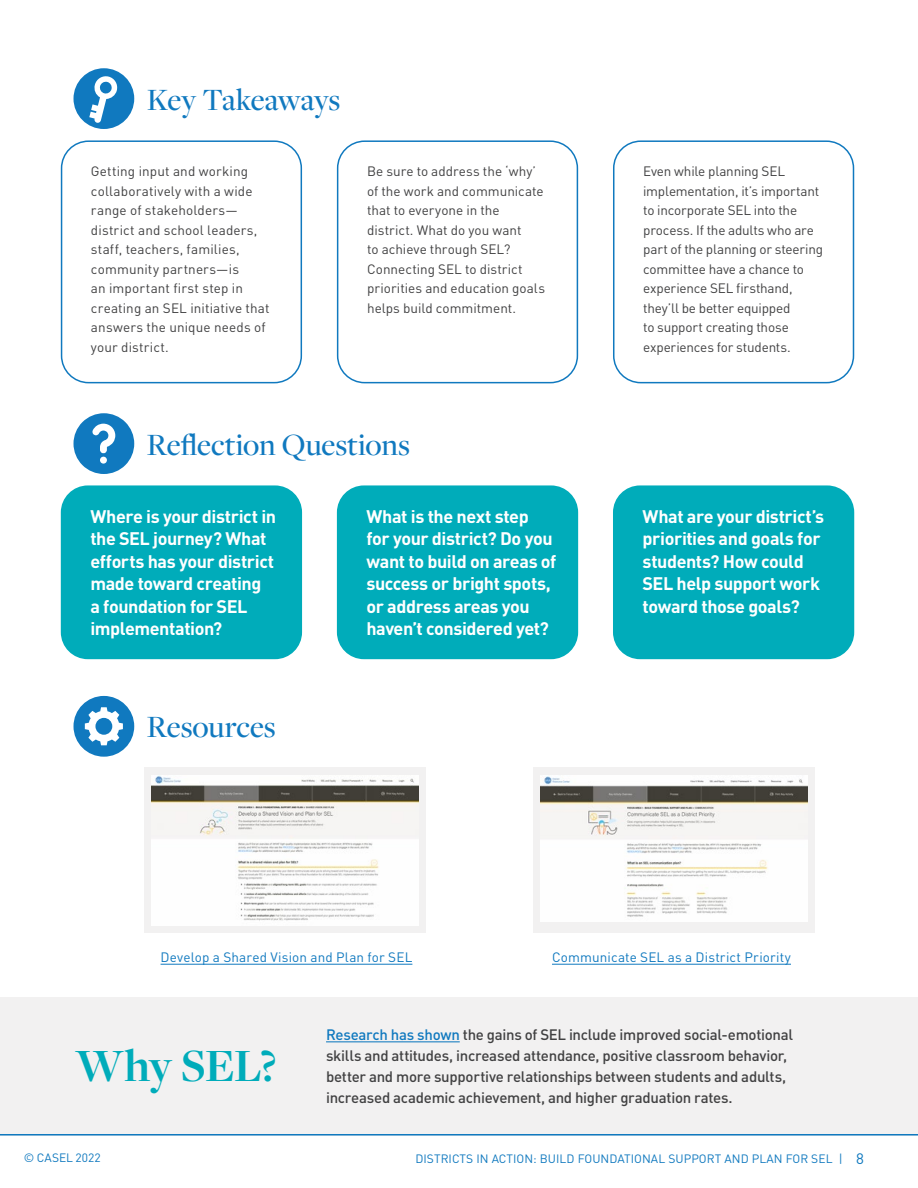
<style>
.page{position:relative;width:918px;height:1188px;background:#fff}
.page>*{position:absolute;margin:0;border:0;box-sizing:border-box;transform-origin:0 0}
.t1{font:700 48px "Freight Disp Pro";letter-spacing:-.02em;color:#00acba}
.t2{font:500 32.1px "Freight Disp Pro";letter-spacing:-.005em;color:#1079bf}
.t3{font:700 18px/22.5px "DIN";letter-spacing:-.025em;color:#fff}
.t4{font:500 15px/21px "DIN";letter-spacing:-.02em;color:#414142}
.t5{font:13.5px/19.5px "DIN";color:#414142}
.t6{font:13.5px "DIN";letter-spacing:.01em;color:#1079bf}
.t7{font:12px "DIN";letter-spacing:.005em;color:#1079bf}
.s1{color:#1079bf}
.s2{font-size:15px}
</style>
<div class="page">
<div style="left:0;top:997px;width:918px;height:139px;background:#f2f1f1"></div>
<hr style="left:161px;top:964px;width:251px;height:1px;background:#1079bf">
<hr style="left:552px;top:964px;width:239px;height:1px;background:#1079bf">
<div style="left:613px;top:140px;width:241px;height:243px;border:2px solid #1079bf;border-radius:27px"></div>
<div style="left:337px;top:140px;width:241px;height:243px;border:2px solid #1079bf;border-radius:27px"></div>
<div style="left:61px;top:140px;width:241px;height:243px;border:2px solid #1079bf;border-radius:27px"></div>
<div style="left:337px;top:485px;width:241px;height:174px;background:#00acba;border-radius:27px"></div>
<div style="left:61px;top:485px;width:241px;height:174px;background:#00acba;border-radius:27px"></div>
<div style="left:613px;top:485px;width:241px;height:174px;background:#00acba;border-radius:27px"></div>
<svg style="left:74px;top:68px;width:60px;height:61px"></svg>
<svg style="left:74px;top:413px;width:60px;height:61px"></svg>
<svg style="left:74px;top:696px;width:60px;height:61px"></svg>
<div style="left:144px;top:768px;width:281px;height:165px;background:#f2f1f1"></div>
<img style="left:151px;top:776px;width:267px;height:150px">
<div style="left:533px;top:768px;width:282px;height:165px;background:#f2f1f1"></div>
<img style="left:540px;top:776px;width:268px;height:145px">
<hr style="left:326px;top:1041px;width:134px;height:1px;background:#1079bf">
<hr style="left:0;top:1134px;width:918px;height:2px;background:#1079bf">
<h2 class="t2" style="left:147px;top:78px;width:195px">Key Takeaways</h2>
<p class="t5" style="left:91px;top:161px;width:180px">Getting input and working collaboratively with a wide range of stakeholders— district and school leaders, staff, teachers, families, community partners—is<br>an important first step in creating an SEL initiative that answers the unique needs of your district.</p>
<p class="t5" style="left:367px;top:161px;width:180px">Be sure to address the ‘why’ of the work and communicate that to everyone in the district. What do you want<br>to achieve through SEL?<br>Connecting SEL to district priorities and education goals helps build commitment.</p>
<h2 class="t2" style="left:147px;top:423px;width:265px">Reflection Questions</h2>
<p class="t5" style="left:643px;top:161px;width:182px">Even while planning SEL implementation, it’s important to incorporate SEL into the process. If the adults who are part of the planning or steering committee have a chance to experience SEL firsthand, they’ll be better equipped<br>to support creating those experiences for students.</p>
<h3 class="t3" style="left:90px;top:504px;width:187px">Where is your district in the SEL journey? What efforts has your district made toward creating<br>a foundation for SEL implementation?</h3>
<h3 class="t3" style="left:643px;top:504px;width:183px">What are your district’s priorities and goals for students? How could<br>SEL help support work toward those goals?</h3>
<h3 class="t3" style="left:367px;top:504px;width:191px">What is the next step for your district? Do you want to build on areas of success or bright spots, or address areas you haven’t considered yet?</h3>
<h2 class="t2" style="left:147px;top:706px;width:130px">Resources</h2>
<p class="t6" style="left:161px;top:949px;width:253px">Develop a Shared Vision and Plan for SEL</p>
<p class="t6" style="left:552px;top:949px;width:240px">Communicate SEL as a District Priority</p>
<h1 class="t1" style="left:76px;top:1034px;width:202px">Why SEL?</h1>
<p class="t4" style="left:326px;top:1023px;width:469px"><span class="s1">Research has shown</span> the gains of SEL include improved social-emotional skills and attitudes, increased attendance, positive classroom behavior, better and more supportive relationships between students and adults,</p>
<p class="t4" style="left:326px;top:1086px;width:408px">increased academic achievement, and higher graduation rates.</p>
<p class="t7" style="left:24px;top:1150px;width:78px">© CASEL 2022</p>
<p class="t7" style="left:415px;top:1151px;width:450px">DISTRICTS IN ACTION: BUILD FOUNDATIONAL SUPPORT AND PLAN FOR SEL | <span class="s2">8</span></p>
</div>
